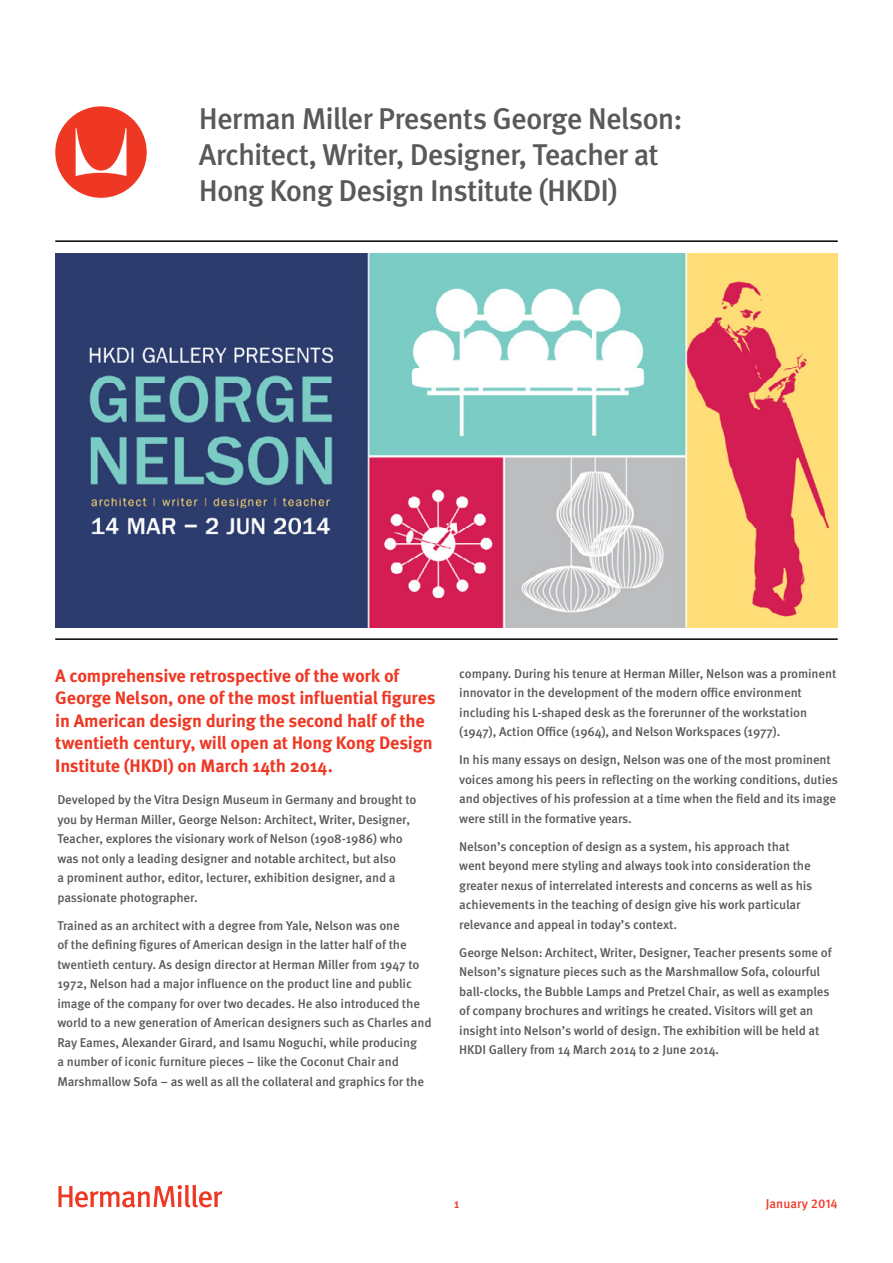
<style>
.page{position:relative;width:893px;height:1263px;background:#fff}
.page>*{position:absolute;margin:0;border:0;box-sizing:border-box;transform-origin:0 0}
.t1{font:500 30px/36px "Meta OT";letter-spacing:-.03em;color:#58595b}
.t2{font:700 18px/22.5px "Meta OT";letter-spacing:-.015em;color:#ee3824}
.t3{font:500 12.75px/19.5px "Meta OT";letter-spacing:-.01em;color:#58595b}
.t4{font:500 12.75px "Meta OT";color:#ee3824}
</style>
<div class="page">
<hr style="left:55px;top:240px;width:783px;height:2px;background:#000">
<hr style="left:55px;top:638px;width:783px;height:2px;background:#000">
<img style="left:55px;top:253px;width:783px;height:374px">
<div style="left:55px;top:106px;width:92px;height:92px;background:#ee3824;border-radius:50%"></div>
<svg style="left:76px;top:128px;width:50px;height:48px"></svg>
<svg style="left:58px;top:1185px;width:165px;height:23px"></svg>
<h1 class="t1" style="left:199px;top:101px;width:485px">Herman Miller Presents George Nelson:<br>Architect, Writer, Designer, Teacher at<br>Hong Kong Design Institute (HKDI)</h1>
<h2 class="t2" style="left:55px;top:665px;width:382px">A comprehensive retrospective of the work of George Nelson, one of the most influential figures in American design during the second half of the twentieth century, will open at Hong Kong Design Institute (HKDI) on March 14th 2014.</h2>
<p class="t3" style="left:57px;top:790px;width:361px">Developed by the Vitra Design Museum in Germany and brought to you by Herman Miller, George Nelson: Architect, Writer, Designer, Teacher, explores the visionary work of Nelson (1908-1986) who was not only a leading designer and notable architect, but also<br>a prominent author, editor, lecturer, exhibition designer, and a passionate photographer.</p>
<p class="t3" style="left:57px;top:916px;width:376px">Trained as an architect with a degree from Yale, Nelson was one<br>of the defining figures of American design in the latter half of the twentieth century. As design director at Herman Miller from 1947 to 1972, Nelson had a major influence on the product line and public image of the company for over two decades. He also introduced the world to a new generation of American designers such as Charles and Ray Eames, Alexander Girard, and Isamu Noguchi, while producing<br>a number of iconic furniture pieces – like the Coconut Chair and Marshmallow Sofa – as well as all the collateral and graphics for the</p>
<p class="t3" style="left:459px;top:664px;width:379px">company. During his tenure at Herman Miller, Nelson was a prominent innovator in the development of the modern office environment including his L-shaped desk as the forerunner of the workstation (1947), Action Office (1964), and Nelson Workspaces (1977).</p>
<p class="t3" style="left:459px;top:750px;width:380px">In his many essays on design, Nelson was one of the most prominent voices among his peers in reflecting on the working conditions, duties and objectives of his profession at a time when the field and its image were still in the formative years.</p>
<p class="t3" style="left:459px;top:837px;width:355px">Nelson’s conception of design as a system, his approach that went beyond mere styling and always took into consideration the greater nexus of interrelated interests and concerns as well as his achievements in the teaching of design give his work particular relevance and appeal in today’s context.</p>
<p class="t3" style="left:459px;top:943px;width:374px">George Nelson: Architect, Writer, Designer, Teacher presents some of Nelson’s signature pieces such as the Marshmallow Sofa, colourful ball-clocks, the Bubble Lamps and Pretzel Chair, as well as examples of company brochures and writings he created. Visitors will get an insight into Nelson’s world of design. The exhibition will be held at HKDI Gallery from 14 March 2014 to 2 June 2014.</p>
<p class="t4" style="left:454px;top:1195px;width:7px">1</p>
<p class="t4" style="left:766px;top:1195px;width:73px">January 2014</p>
</div>
